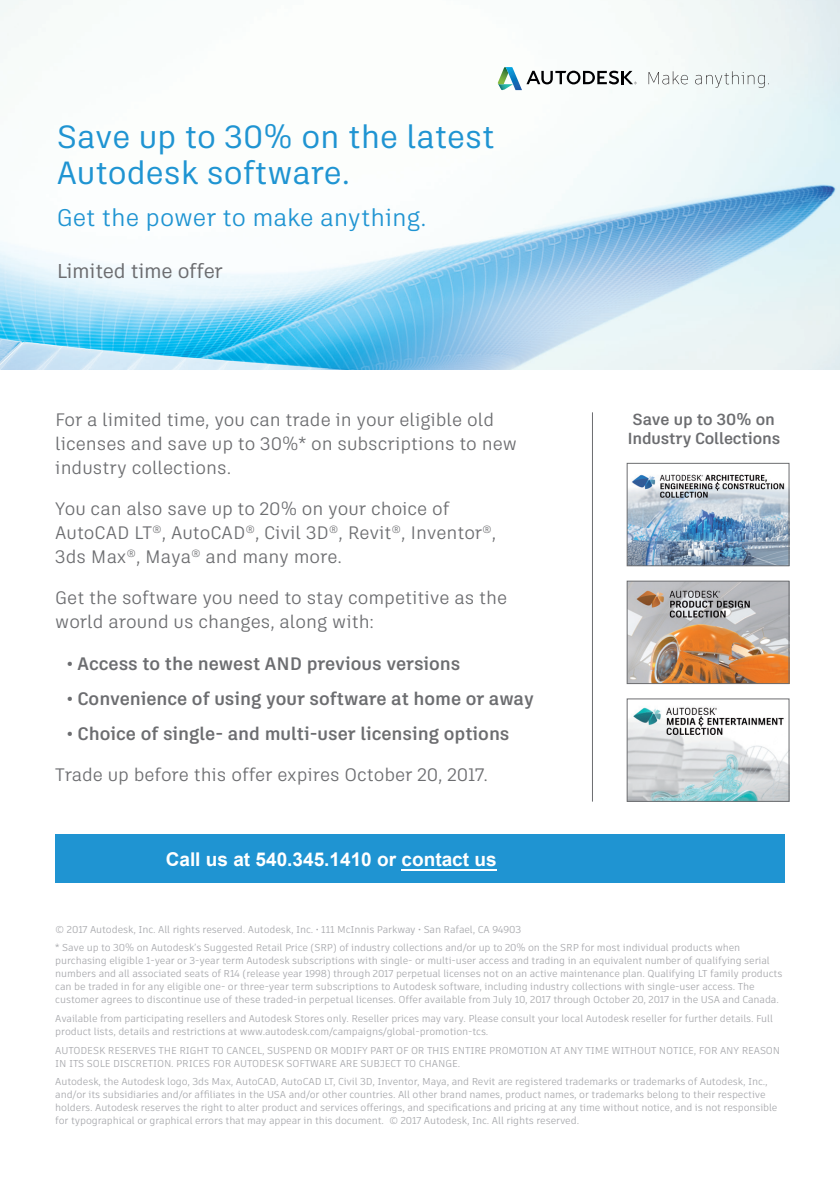
<style>
.page{position:relative;width:840px;height:1191px;background:#fff}
.page>*{position:absolute;margin:0;border:0;box-sizing:border-box;transform-origin:0 0}
.t1{font:32px/36px "Artifakt Legend";color:#1f94d2}
.t2{font:24px "Artifakt Legend";color:#1f94d2}
.t3{font:20px "Artifakt Legend";letter-spacing:-.01em;color:#6c6d70}
.t4{font:700 19px "Arial";color:#fff}
.t5{font:18px/24px "Artifakt Legend";color:#6c6d70}
.t6{font:700 18px "Artifakt Legend";color:#6c6d70}
.t7{font:700 16px/19.2px "Artifakt Legend";letter-spacing:-.01em;color:#6c6d70;text-align:center}
.t8{font:10px/13px "Artifakt Element";letter-spacing:-.01em;color:#a8a9ad}
</style>
<div class="page">
<div style="left:55px;top:834px;width:729px;height:48px;background:#1f94d2"></div>
<img style="left:0;top:0;width:839px;height:369px">
<svg style="left:648px;top:71px;width:39px;height:13px"></svg>
<svg style="left:694px;top:71px;width:74px;height:17px"></svg>
<svg style="left:497px;top:67px;width:139px;height:23px"></svg>
<img style="left:628px;top:474px;width:158px;height:90px">
<div style="left:626px;top:463px;width:162px;height:103px;border:1px solid #6c6d70"></div>
<img style="left:628px;top:583px;width:158px;height:99px">
<div style="left:626px;top:581px;width:162px;height:103px;border:1px solid #6c6d70"></div>
<img style="left:628px;top:707px;width:158px;height:92px">
<hr style="left:576px;top:412px;width:2px;height:407px;background:#231f20">
<hr style="left:591px;top:412px;width:1px;height:389px;background:#6c6d70">
<hr style="left:401px;top:869px;width:95px;height:2px;background:#fff">
<p class="t1" style="left:57px;top:119px;width:439px">Save up to 30% on the latest<br>Autodesk software.</p>
<p class="t2" style="left:57px;top:200px;width:371px">Get the power to make anything.</p>
<p class="t3" style="left:57px;top:257px;width:168px">Limited time offer</p>
<p class="t5" style="left:55px;top:408px;width:462px">For a limited time, you can trade in your eligible old licenses and save up to 30%* on subscriptions to new industry collections.</p>
<p class="t5" style="left:55px;top:497px;width:442px">You can also save up to 20% on your choice of<br>AutoCAD LT<sup>®</sup>, AutoCAD<sup>®</sup>, Civil 3D<sup>®</sup>, Revit<sup>®</sup>, Inventor<sup>®</sup>,<br>3ds Max<sup>®</sup>, Maya<sup>®</sup> and many more.</p>
<p class="t5" style="left:55px;top:586px;width:453px">Get the software you need to stay competitive as the world around us changes, along with:</p>
<p class="t6" style="left:67px;top:650px;width:395px">• Access to the newest AND previous versions</p>
<p class="t6" style="left:67px;top:686px;width:468px">• Convenience of using your software at home or away</p>
<p class="t6" style="left:67px;top:721px;width:444px">• Choice of single- and multi-user licensing options</p>
<p class="t5" style="left:55px;top:763px;width:434px">Trade up before this offer expires October 20, 2017.</p>
<p class="t4" style="left:166px;top:846px;width:332px">Call us at 540.345.1410 or contact us</p>
<p class="t7" style="left:627px;top:409px;width:154px">Save up to 30% on<br>Industry Collections</p>
<p class="t8" style="left:55px;top:922px;width:467px">© 2017 Autodesk, Inc. All rights reserved. Autodesk, Inc. • 111 McInnis Parkway • San Rafael, CA 94903</p>
<p class="t8" style="left:55px;top:941px;width:728px">* Save up to 30% on Autodesk’s Suggested Retail Price (SRP) of industry collections and/or up to 20% on the SRP for most individual products when purchasing eligible 1-year or 3-year term Autodesk subscriptions with single- or multi-user access and trading in an equivalent number of qualifying serial numbers and all associated seats of R14 (release year 1998) through 2017 perpetual licenses not on an active maintenance plan. Qualifying LT family products can be traded in for any eligible one- or three-year term subscriptions to Autodesk software, including industry collections with single-user access. The customer agrees to discontinue use of these traded-in perpetual licenses. Offer available from July 10, 2017 through October 20, 2017 in the USA and Canada.</p>
<p class="t8" style="left:55px;top:1012px;width:718px">Available from participating resellers and Autodesk Stores only. Reseller prices may vary. Please consult your local Autodesk reseller for further details. Full product lists, details and restrictions at www.autodesk.com/campaigns/global-promotion-tcs.</p>
<p class="t8" style="left:55px;top:1043px;width:726px">AUTODESK RESERVES THE RIGHT TO CANCEL, SUSPEND OR MODIFY PART OF OR THIS ENTIRE PROMOTION AT ANY TIME WITHOUT NOTICE, FOR ANY REASON<br>IN ITS SOLE DISCRETION. PRICES FOR AUTODESK SOFTWARE ARE SUBJECT TO CHANGE.</p>
<p class="t8" style="left:55px;top:1075px;width:723px">Autodesk, the Autodesk logo, 3ds Max, AutoCAD, AutoCAD LT, Civil 3D, Inventor, Maya, and Revit are registered trademarks or trademarks of Autodesk, Inc., and/or its subsidiaries and/or affiliates in the USA and/or other countries. All other brand names, product names, or trademarks belong to their respective holders. Autodesk reserves the right to alter product and services offerings, and specifications and pricing at any time without notice, and is not responsible for typographical or graphical errors that may appear in this document. © 2017 Autodesk, Inc. All rights reserved.</p>
</div>
